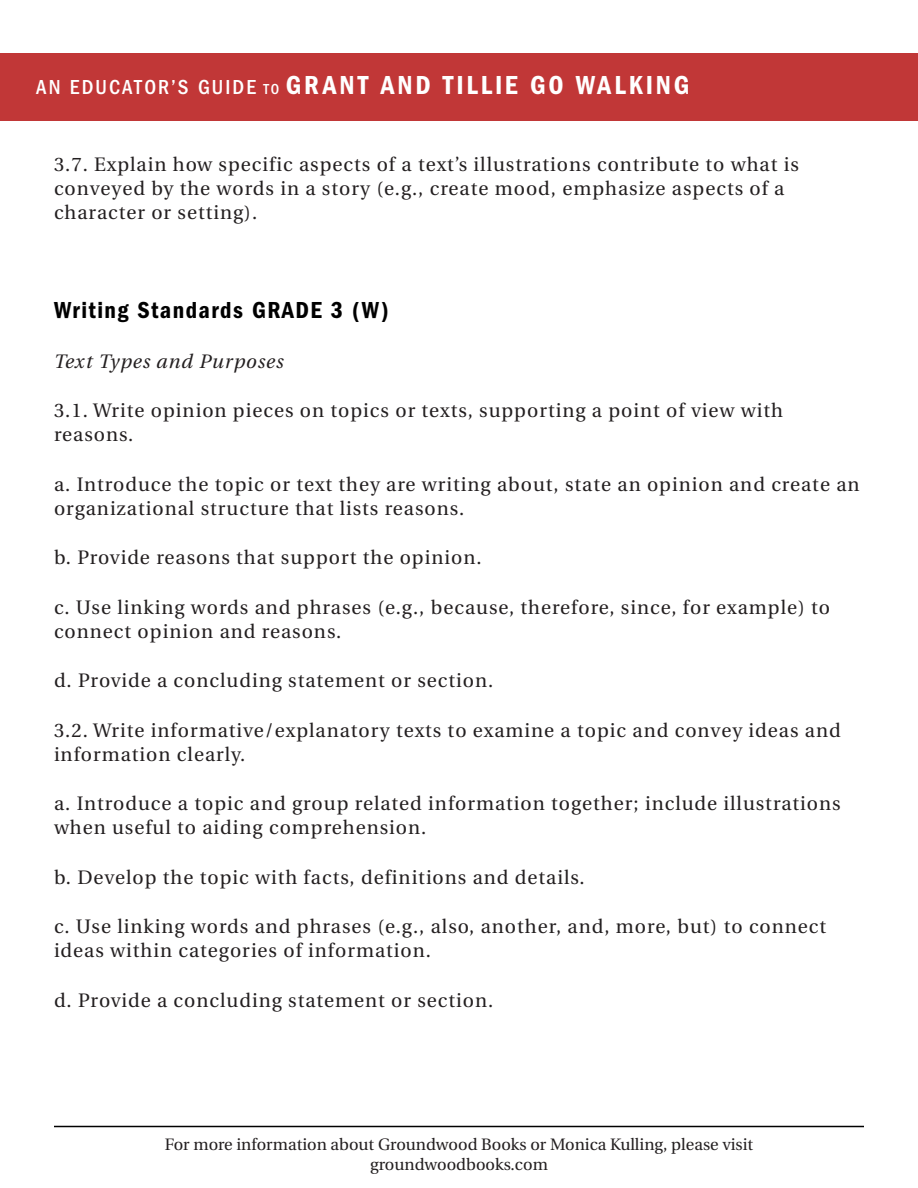
<style>
.page{position:relative;width:918px;height:1188px;background:#fff}
.page>*{position:absolute;margin:0;border:0;box-sizing:border-box;transform-origin:0 0}
.t1{font:600 condensed 27px "Franklin Gothic";letter-spacing:.105em;color:#fff}
.body_no_indent_prais{font:600 condensed 24px "Franklin Gothic";letter-spacing:.06em;color:#000}
.body_no_indent_prais-2{font:19.5px/24px "Utopia";letter-spacing:.05em;color:#231f20}
.body_no_indent_prais-3{font:italic 19.5px "Utopia";letter-spacing:.05em;color:#231f20}
.t2{font:16.5px/19.8px "Utopia";color:#231f20;text-align:center}
.s1{font-weight:500;font-size:21px}
.s2{font-weight:500;font-size:15px}
</style>
<div class="page">
<div style="left:0;top:53px;width:918px;height:68px;background:#c13737"></div>
<hr style="left:54px;top:1126px;width:810px;height:1px;background:#000">
<h1 class="t1" style="left:36px;top:70px;width:655px"><span class="s1">AN EDUCATOR’S GUIDE</span> <span class="s2">TO</span> GRANT AND TILLIE GO WALKING</h1>
<p class="body_no_indent_prais-2" style="left:54px;top:153px;width:746px">3.7. Explain how specific aspects of a text’s illustrations contribute to what is conveyed by the words in a story (e.g., create mood, emphasize aspects of a character or setting).</p>
<p class="body_no_indent_prais" style="left:54px;top:297px;width:336px">Writing Standards GRADE 3 (W)</p>
<p class="body_no_indent_prais-3" style="left:54px;top:350px;width:231px">Text Types and Purposes</p>
<p class="body_no_indent_prais-2" style="left:54px;top:399px;width:730px">3.1. Write opinion pieces on topics or texts, supporting a point of view with reasons.</p>
<p class="body_no_indent_prais-2" style="left:54px;top:472px;width:807px">a. Introduce the topic or text they are writing about, state an opinion and create an organizational structure that lists reasons.</p>
<p class="body_no_indent_prais-2" style="left:54px;top:546px;width:429px">b. Provide reasons that support the opinion.</p>
<p class="body_no_indent_prais-2" style="left:54px;top:595px;width:778px">c. Use linking words and phrases (e.g., because, therefore, since, for example) to connect opinion and reasons.</p>
<p class="body_no_indent_prais-2" style="left:54px;top:669px;width:441px">d. Provide a concluding statement or section.</p>
<p class="body_no_indent_prais-2" style="left:54px;top:718px;width:788px">3.2. Write informative/explanatory texts to examine a topic and convey ideas and information clearly.</p>
<p class="body_no_indent_prais-2" style="left:54px;top:792px;width:788px">a. Introduce a topic and group related information together; include illustrations when useful to aiding comprehension.</p>
<p class="body_no_indent_prais-2" style="left:54px;top:865px;width:532px">b. Develop the topic with facts, definitions and details.</p>
<p class="body_no_indent_prais-2" style="left:54px;top:915px;width:774px">c. Use linking words and phrases (e.g., also, another, and, more, but) to connect ideas within categories of information.</p>
<p class="body_no_indent_prais-2" style="left:54px;top:988px;width:441px">d. Provide a concluding statement or section.</p>
<p class="t2" style="left:165px;top:1135px;width:590px">For more information about Groundwood Books or Monica Kulling, please visit groundwoodbooks.com</p>
</div>
